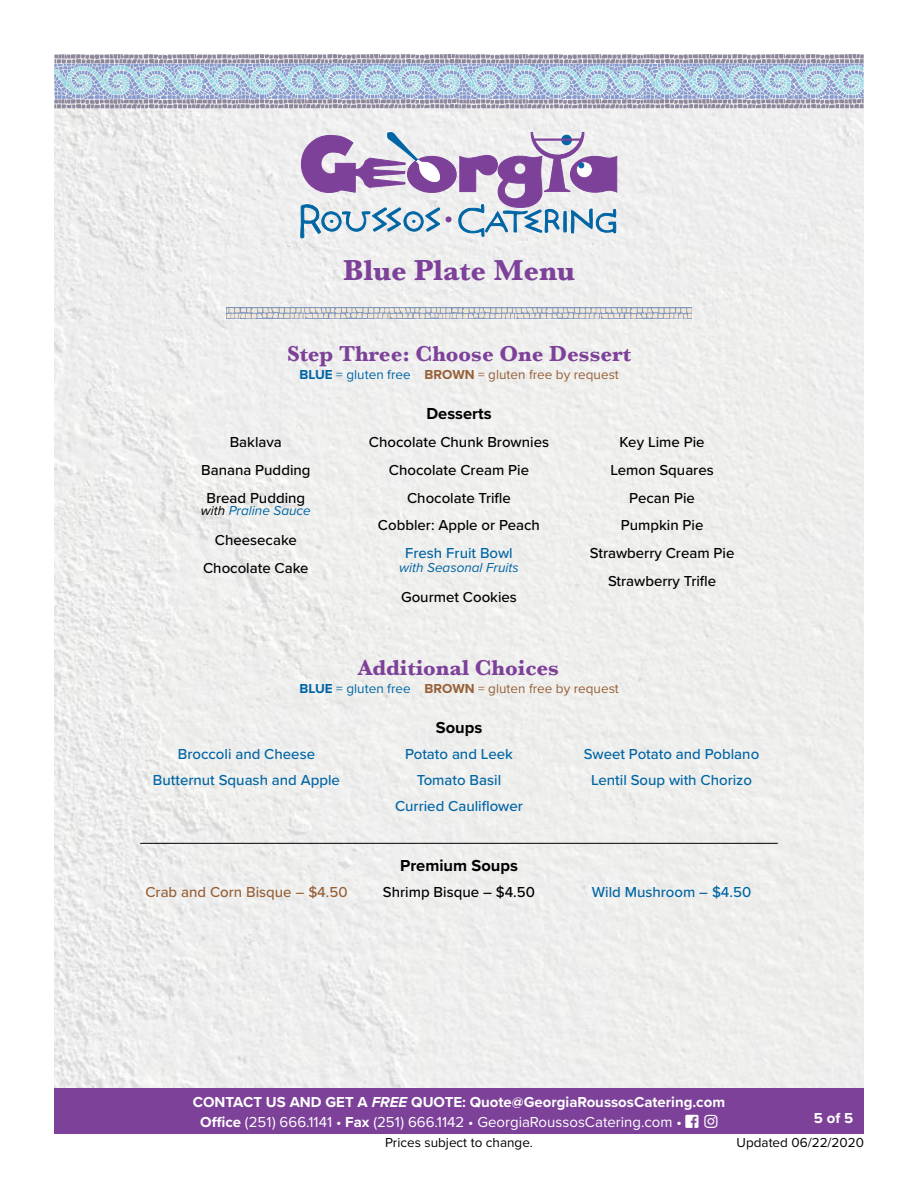
<style>
.page{position:relative;width:918px;height:1188px;background:#fff}
.page>*{position:absolute;margin:0;border:0;box-sizing:border-box;transform-origin:0 0}
.t1{font:700 30px "Baskerville";color:#7d4199}
.t2{font:700 22.5px "Baskerville";color:#7d4199}
.t3{font:700 16.5px "Proxima Nova";color:#000}
.t4{font:500 15px/27.8px "Proxima Nova";color:#000;text-align:center}
.t5{font:500 15px/26.2px "Proxima Nova";color:#0065a4;text-align:center}
.t6{font:700 15px/19.5px "Proxima Nova";color:#fff;text-align:center}
.t7{font:500 15px "Proxima Nova";color:#976037}
.t8{font:13.5px "Proxima Nova";color:#976037}
.t9{font:13.5px "Proxima Nova";color:#000}
.t10{font:italic 13.5px "Proxima Nova";color:#0065a4}
.s1{font-weight:700;color:#0065a4}
.s2{color:#0065a4}
.s3{font-weight:700}
.s4{color:#000}
.s5{font-style:italic}
.s6{font-weight:400}
.s7{font-weight:600}
</style>
<div class="page">
<div style="left:54px;top:108px;width:810px;height:980px;background:#eeeeed"></div>
<div style="left:54px;top:1088px;width:810px;height:46px;background:#7d4199"></div>
<svg style="left:54px;top:54px;width:810px;height:54px;background:#afbed2"></svg>
<svg style="left:300px;top:131px;width:318px;height:107px"></svg>
<hr style="left:140px;top:843px;width:638px;height:1px;background:#000">
<div style="left:226px;top:307px;width:466px;height:12px;background:#7f98bd"></div>
<svg style="left:227px;top:308px;width:465px;height:11px;background:#c9cace"></svg>
<h1 class="t1" style="left:343px;top:249px;width:233px">Blue Plate Menu</h1>
<h2 class="t2" style="left:287px;top:338px;width:345px">Step Three: Choose One Dessert</h2>
<p class="t8" style="left:299px;top:365px;width:321px"><span class="s1">BLUE</span> <span class="s2">= gluten free</span> <span class="s3">BROWN</span> = gluten free by request</p>
<p class="t4" style="left:201px;top:428px;width:111px">Baklava<br>Banana Pudding<br>Bread Pudding</p>
<p class="t10" style="left:201px;top:501px;width:111px"><span class="s4">with</span> Praline Sauce</p>
<p class="t4" style="left:203px;top:526px;width:107px">Cheesecake<br>Chocolate Cake</p>
<p class="t3" style="left:426px;top:402px;width:67px">Desserts</p>
<p class="t4" style="left:369px;top:428px;width:182px">Chocolate Chunk Brownies<br>Chocolate Cream Pie<br>Chocolate Trifle<br>Cobbler: Apple or Peach</p>
<p class="t5" style="left:405px;top:539px;width:109px">Fresh Fruit Bowl</p>
<p class="t10" style="left:399px;top:558px;width:121px">with Seasonal Fruits</p>
<p class="t4" style="left:401px;top:583px;width:117px">Gourmet Cookies</p>
<p class="t4" style="left:590px;top:428px;width:146px">Key Lime Pie<br>Lemon Squares<br>Pecan Pie<br>Pumpkin Pie<br>Strawberry Cream Pie<br>Strawberry Trifle</p>
<h2 class="t2" style="left:358px;top:652px;width:202px">Additional Choices</h2>
<p class="t8" style="left:299px;top:678px;width:321px"><span class="s1">BLUE</span> <span class="s2">= gluten free</span> <span class="s3">BROWN</span> = gluten free by request</p>
<p class="t3" style="left:436px;top:715px;width:48px">Soups</p>
<p class="t5" style="left:153px;top:740px;width:189px">Broccoli and Cheese<br>Butternut Squash and Apple</p>
<p class="t5" style="left:395px;top:740px;width:129px">Potato and Leek<br>Tomato Basil<br>Curried Cauliflower</p>
<p class="t5" style="left:584px;top:740px;width:177px">Sweet Potato and Poblano<br>Lentil Soup with Chorizo</p>
<p class="t3" style="left:400px;top:853px;width:119px">Premium Soups</p>
<p class="t7" style="left:145px;top:881px;width:204px">Crab and Corn Bisque – $4.50</p>
<p class="t4" style="left:383px;top:877px;width:154px">Shrimp Bisque – $4.50</p>
<p class="t5" style="left:592px;top:878px;width:161px">Wild Mushroom – $4.50</p>
<p class="t6" style="left:193px;top:1092px;width:534px">CONTACT US AND GET A <span class="s5">FREE</span> QUOTE: Quote@GeorgiaRoussosCatering.com<br>Office <span class="s6">(251) 666.1141 •</span> Fax <span class="s6">(251) 666.1142 • GeorgiaRoussosCatering.com</span> <span class="s7">•</span> □□▲❑◆ ■▲▼</p>
<p class="t9" style="left:385px;top:1132px;width:149px">Prices subject to change.</p>
<p class="t9" style="left:737px;top:1132px;width:129px">Updated 06/22/2020</p>
<p class="t6" style="left:814px;top:1108px;width:41px">5 of 5</p>
</div>
